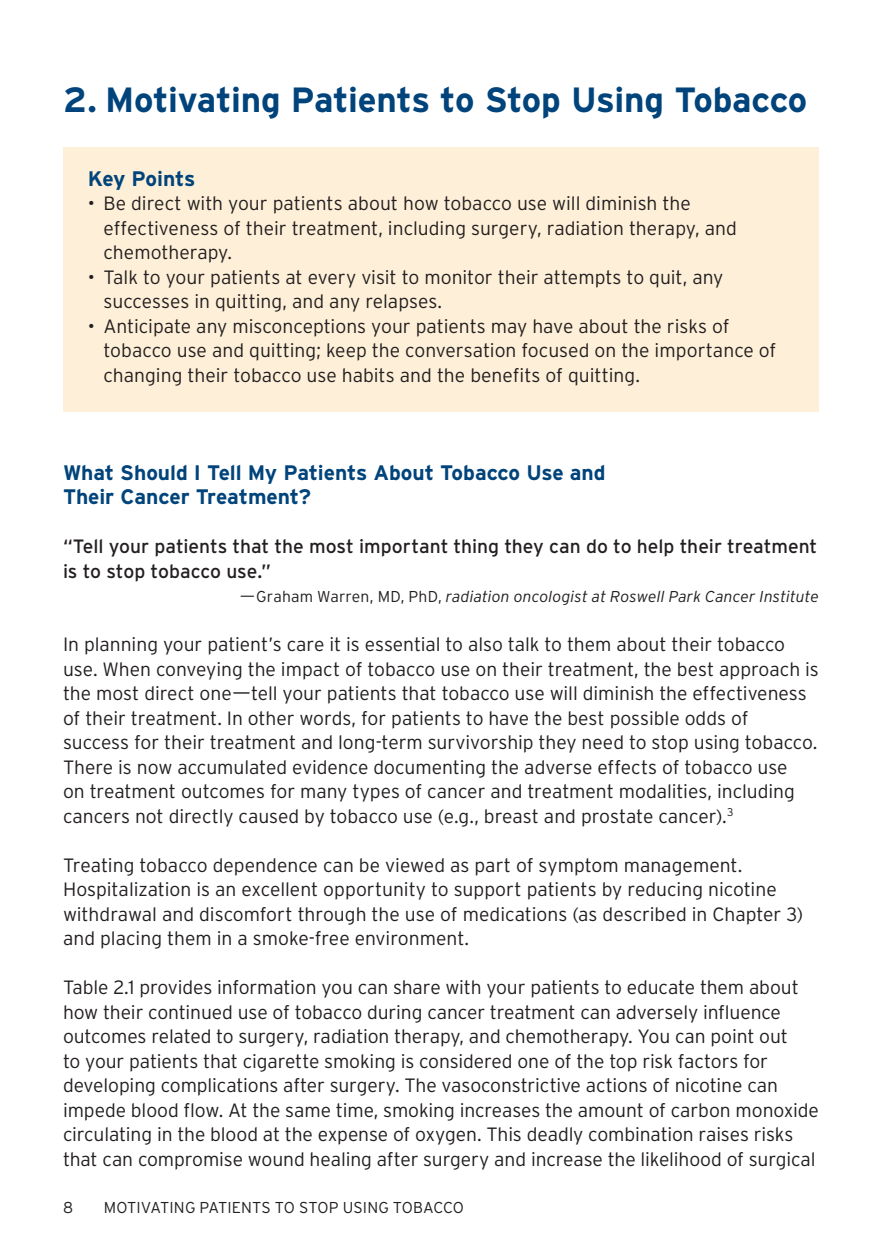
<style>
.page{position:relative;width:882px;height:1260px;background:#fff}
.page>*{position:absolute;margin:0;border:0;box-sizing:border-box;transform-origin:0 0}
.t1{font:700 35px "Interstate";letter-spacing:-.01em;color:#00447b}
.subhead{font:700 21px/24.5px "Interstate";letter-spacing:-.005em;color:#00447b}
.t2{font:300 19.25px/24.5px "Interstate";letter-spacing:-.005em;color:#231f20}
.t3{font:19.25px/24.5px "Interstate";color:#231f20}
.sidebar_text{font:italic 300 15.75px "Interstate";letter-spacing:.005em;color:#231f20}
.t4{font:300 15.75px "Interstate";letter-spacing:.005em;color:#231f20}
.s1{font-style:normal}
</style>
<div class="page">
<div style="left:63px;top:147px;width:756px;height:265px;background:#fef0d8"></div>
<p class="t1" style="left:63px;top:80px;width:746px">2. Motivating Patients to Stop Using Tobacco</p>
<p class="subhead" style="left:88px;top:166px;width:109px">Key Points</p>
<p class="t2" style="left:104px;top:191px;width:635px;text-indent:-16px">• Be direct with your patients about how tobacco use will diminish the effectiveness of their treatment, including surgery, radiation therapy, and chemotherapy.</p>
<p class="t2" style="left:104px;top:264px;width:621px;text-indent:-16px">• Talk to your patients at every visit to monitor their attempts to quit, any successes in quitting, and any relapses.</p>
<p class="t2" style="left:104px;top:313px;width:674px;text-indent:-16px">• Anticipate any misconceptions your patients may have about the risks of tobacco use and quitting; keep the conversation focused on the importance of changing their tobacco use habits and the benefits of quitting.</p>
<p class="subhead" style="left:63px;top:460px;width:544px">What Should I Tell My Patients About Tobacco Use and<br>Their Cancer Treatment?</p>
<p class="t3" style="left:63px;top:534px;width:756px">“Tell your patients that the most important thing they can do to help their treatment is to stop tobacco use.”</p>
<p class="sidebar_text" style="left:239px;top:588px;width:581px"><span class="s1">—Graham Warren, MD, PhD,</span> radiation oncologist at Roswell Park Cancer Institute</p>
<p class="t2" style="left:63px;top:632px;width:757px">In planning your patient’s care it is essential to also talk to them about their tobacco use. When conveying the impact of tobacco use on their treatment, the best approach is the most direct one—tell your patients that tobacco use will diminish the effectiveness of their treatment. In other words, for patients to have the best possible odds of success for their treatment and long-term survivorship they need to stop using tobacco.<br>There is now accumulated evidence documenting the adverse effects of tobacco use<br>on treatment outcomes for many types of cancer and treatment modalities, including cancers not directly caused by tobacco use (e.g., breast and prostate cancer).<sup>3</sup></p>
<p class="t2" style="left:63px;top:852px;width:742px">Treating tobacco dependence can be viewed as part of symptom management.<br>Hospitalization is an excellent opportunity to support patients by reducing nicotine withdrawal and discomfort through the use of medications (as described in Chapter 3) and placing them in a smoke-free environment.</p>
<p class="t2" style="left:63px;top:975px;width:758px">Table 2.1 provides information you can share with your patients to educate them about how their continued use of tobacco during cancer treatment can adversely influence outcomes related to surgery, radiation therapy, and chemotherapy. You can point out<br>to your patients that cigarette smoking is considered one of the top risk factors for developing complications after surgery. The vasoconstrictive actions of nicotine can impede blood flow. At the same time, smoking increases the amount of carbon monoxide circulating in the blood at the expense of oxygen. This deadly combination raises risks that can compromise wound healing after surgery and increase the likelihood of surgical</p>
<p class="t4" style="left:63px;top:1199px;width:12px">8</p>
<p class="t4" style="left:104px;top:1199px;width:362px">MOTIVATING PATIENTS TO STOP USING TOBACCO</p>
</div>
